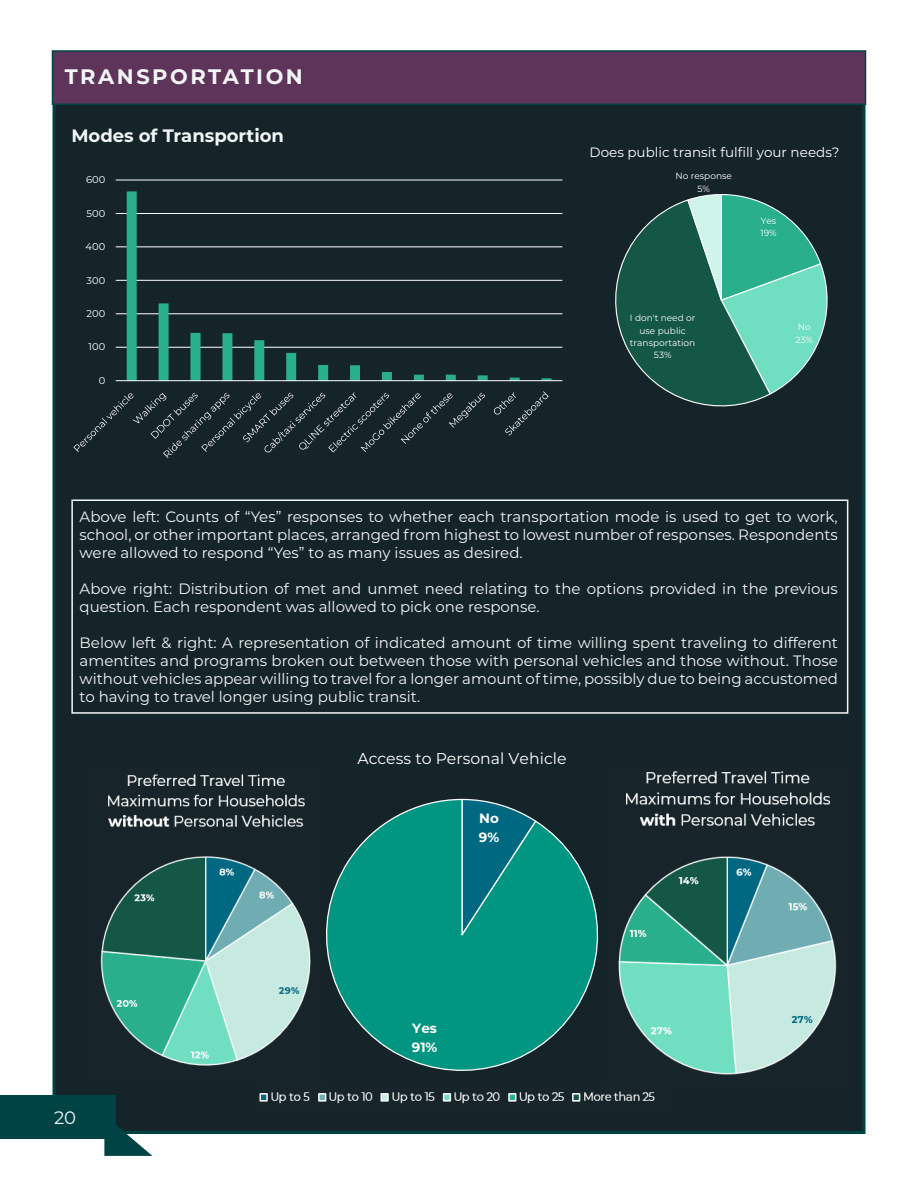
<style>
.page{position:relative;width:918px;height:1188px;background:#fff}
.page>*{position:absolute;margin:0;border:0;box-sizing:border-box;transform-origin:0 0}
.t1{font:700 21px "Montserrat";letter-spacing:.12em;color:#f3f6f7}
.t2{font:700 18px "Montserrat";color:#f3f6f7}
.t3{font:18px "Montserrat";color:#f3f6f7}
.t4{font:15.75px "Montserrat";color:#fff}
.t5{font:15px/18px "Montserrat";color:#f3f6f7;text-align:justify}
.t6{font:13.5px "Montserrat";color:#fff}
.t7{font:700 13.5px/18.6px "Montserrat";color:#fff}
.t8{font:9.9px "Montserrat";color:#fff}
.t9{font:9px/12.5px "Montserrat";color:#fff}
</style>
<div class="page">
<div style="left:52px;top:52px;width:814px;height:1082px;background:#152429;border:3px solid #004345"></div>
<svg style="left:104px;top:1115px;width:48px;height:41px"></svg>
<div style="left:0;top:1096px;width:115px;height:43px;background:#004345"></div>
<div style="left:52px;top:50px;width:814px;height:55px;background:#5f345a;border:2px solid #004345"></div>
<svg style="left:615px;top:194px;width:213px;height:213px"></svg>
<svg style="left:326px;top:798px;width:273px;height:273px"></svg>
<img style="left:618px;top:771px;width:219px;height:304px">
<img style="left:100px;top:774px;width:211px;height:292px">
<img style="left:259px;top:1091px;width:396px;height:13px">
<hr style="left:116px;top:347px;width:446px;height:1px;background:#fff">
<hr style="left:116px;top:313px;width:446px;height:1px;background:#fff">
<hr style="left:116px;top:280px;width:446px;height:1px;background:#fff">
<hr style="left:116px;top:247px;width:446px;height:1px;background:#fff">
<hr style="left:116px;top:213px;width:446px;height:1px;background:#fff">
<hr style="left:116px;top:180px;width:446px;height:1px;background:#fff">
<svg style="left:127px;top:191px;width:425px;height:189px"></svg>
<hr style="left:116px;top:380px;width:446px;height:1px;background:#fff">
<svg style="left:73px;top:392px;width:412px;height:66px"></svg>
<svg style="left:494px;top:391px;width:55px;height:44px"></svg>
<div style="left:71px;top:500px;width:777px;height:214px;border:2px solid #f3f6f7"></div>
<p class="t1" style="left:65px;top:62px;width:240px">TRANSPORTATION</p>
<p class="t2" style="left:71px;top:123px;width:214px">Modes of Transportion</p>
<p class="t8" style="left:86px;top:173px;width:21px">600</p>
<p class="t8" style="left:87px;top:206px;width:20px">500</p>
<p class="t8" style="left:86px;top:240px;width:21px">400</p>
<p class="t8" style="left:87px;top:273px;width:20px">300</p>
<p class="t8" style="left:87px;top:307px;width:20px">200</p>
<p class="t8" style="left:89px;top:340px;width:18px">100</p>
<p class="t8" style="left:99px;top:374px;width:8px">0</p>
<p class="t6" style="left:590px;top:143px;width:252px">Does public transit fulfill your needs?</p>
<p class="t9" style="left:676px;top:170px;width:58px;text-align:center">No response<br>5%</p>
<p class="t9" style="left:761px;top:214px;width:18px">Yes<br>19%</p>
<p class="t9" style="left:630px;top:311px;width:67px;text-align:center">I don't need or use public transportation<br>53%</p>
<p class="t9" style="left:795px;top:320px;width:19px">No<br>23%</p>
<p class="t5" style="left:80px;top:507px;width:760px">Above left: Counts of “Yes” responses to whether each transportation mode is used to get to work, school, or other important places, arranged from highest to lowest number of responses. Respondents were allowed to respond “Yes” to as many issues as desired.</p>
<p class="t5" style="left:80px;top:579px;width:760px">Above right: Distribution of met and unmet need relating to the options provided in the previous question. Each respondent was allowed to pick one response.</p>
<p class="t5" style="left:80px;top:633px;width:760px">Below left &amp; right: A representation of indicated amount of time willing spent traveling to different amentites and programs broken out between those with personal vehicles and those without. Those without vehicles appear willing to travel for a longer amount of time, possibly due to being accustomed to having to travel longer using public transit.</p>
<p class="t4" style="left:357px;top:748px;width:211px">Access to Personal Vehicle</p>
<p class="t3" style="left:54px;top:1106px;width:24px">20</p>
<p class="t7" style="left:479px;top:808px;width:22px">No<br>9%</p>
<p class="t7" style="left:412px;top:1018px;width:27px">Yes<br>91%</p>
</div>
